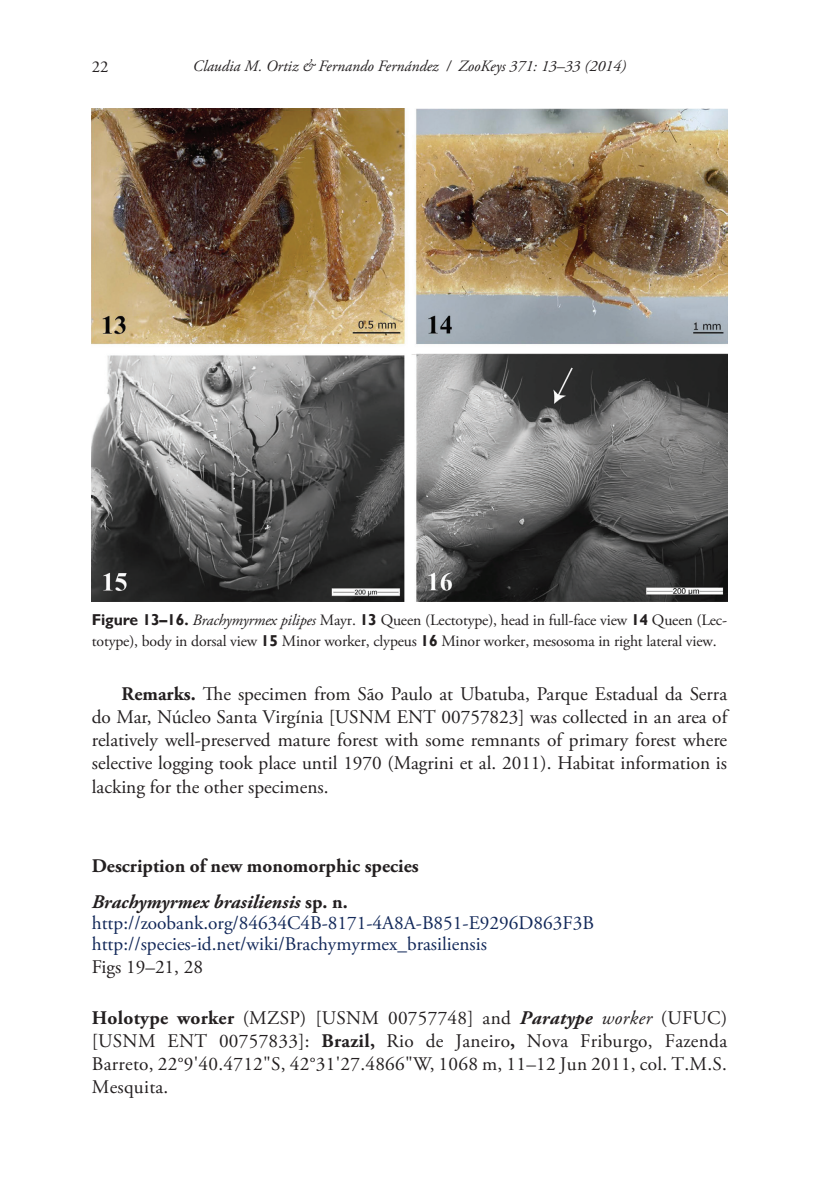
<style>
.page{position:relative;width:819px;height:1191px;background:#fff}
.page>*{position:absolute;margin:0;border:0;box-sizing:border-box;transform-origin:0 0}
.normal_0{font:19.25px/23.1px "Adobe Garamond Pro";letter-spacing:.01em;color:#231f20;text-align:justify}
.taxon_lsid{font:19.25px "Adobe Garamond Pro";color:#122859}
.ZAG_2{font:700 19.25px "Adobe Garamond Pro";color:#231f20}
.TAXON_TREATMENT{font:italic 700 19.25px "Adobe Garamond Pro";color:#231f20}
.taxon_-_figs_under_t{font:19.25px "Adobe Garamond Pro";color:#231f20}
.t1{font:16.62px "Adobe Garamond Pro";color:#231f20}
.FIG{font:15.75px/21px "Adobe Garamond Pro";letter-spacing:-.01em;color:#231f20}
.t2{font:italic 15.75px "Adobe Garamond Pro";color:#231f20}
.s1{font-family:"Gill Sans";font-weight:700}
.s2{font-style:italic}
.s3{font-weight:700}
.s4{font-style:normal}
.s5{font-weight:700;font-style:italic}
</style>
<div class="page">
<img style="left:92px;top:108px;width:635px;height:493px">
<p class="t1" style="left:92px;top:56px;width:18px">22</p>
<p class="t2" style="left:193px;top:57px;width:434px">Claudia M. Ortiz &amp; Fernando Fernández / ZooKeys 371: 13–33 (2014)</p>
<p class="FIG" style="left:92px;top:610px;width:636px"><span class="s1">Figure 13–16.</span> <span class="s2">Brachymyrmex pilipes</span> Mayr. <span class="s1">13</span> Queen (Lectotype), head in full-face view <span class="s1">14</span> Queen (Lec&shy;totype), body in dorsal view <span class="s1">15</span> Minor worker, clypeus <span class="s1">16</span> Minor worker, mesosoma in right lateral view.</p>
<p class="normal_0" style="left:92px;top:683px;width:637px;text-indent:30px"><span class="s3">Remarks.</span> The specimen from São Paulo at Ubatuba, Parque Estadual da Serra do Mar, Núcleo Santa Virgínia [USNM ENT 00757823] was collected in an area of relatively well-preserved mature forest with some remnants of primary forest where selective logging took place until 1970 (Magrini et al. 2011). Habitat information is lacking for the other specimens.</p>
<p class="ZAG_2" style="left:92px;top:854px;width:328px">Description of new monomorphic species</p>
<p class="TAXON_TREATMENT" style="left:92px;top:891px;width:257px">Brachymyrmex brasiliensis <span class="s4">sp. n.</span></p>
<p class="taxon_lsid" style="left:92px;top:911px;width:503px">http://zoobank.org/84634C4B-8171-4A8A-B851-E9296D863F3B</p>
<p class="taxon_lsid" style="left:92px;top:932px;width:396px">http://species-id.net/wiki/Brachymyrmex_brasiliensis</p>
<p class="taxon_-_figs_under_t" style="left:92px;top:955px;width:113px">Figs 19–21, 28</p>
<p class="normal_0" style="left:92px;top:1006px;width:636px"><span class="s3">Holotype worker</span> (MZSP) [USNM 00757748] and <span class="s5">Paratype</span> <span class="s2">worker</span> (UFUC) [USNM ENT 00757833]: <span class="s3">Brazil,</span> Rio de Janeiro<span class="s3">,</span> Nova Friburgo, Fazenda Barreto, 22°9'40.4712"S, 42°31'27.4866"W, 1068 m, 11–12 Jun 2011, col. T.M.S.<br>Mesquita.</p>
</div>
